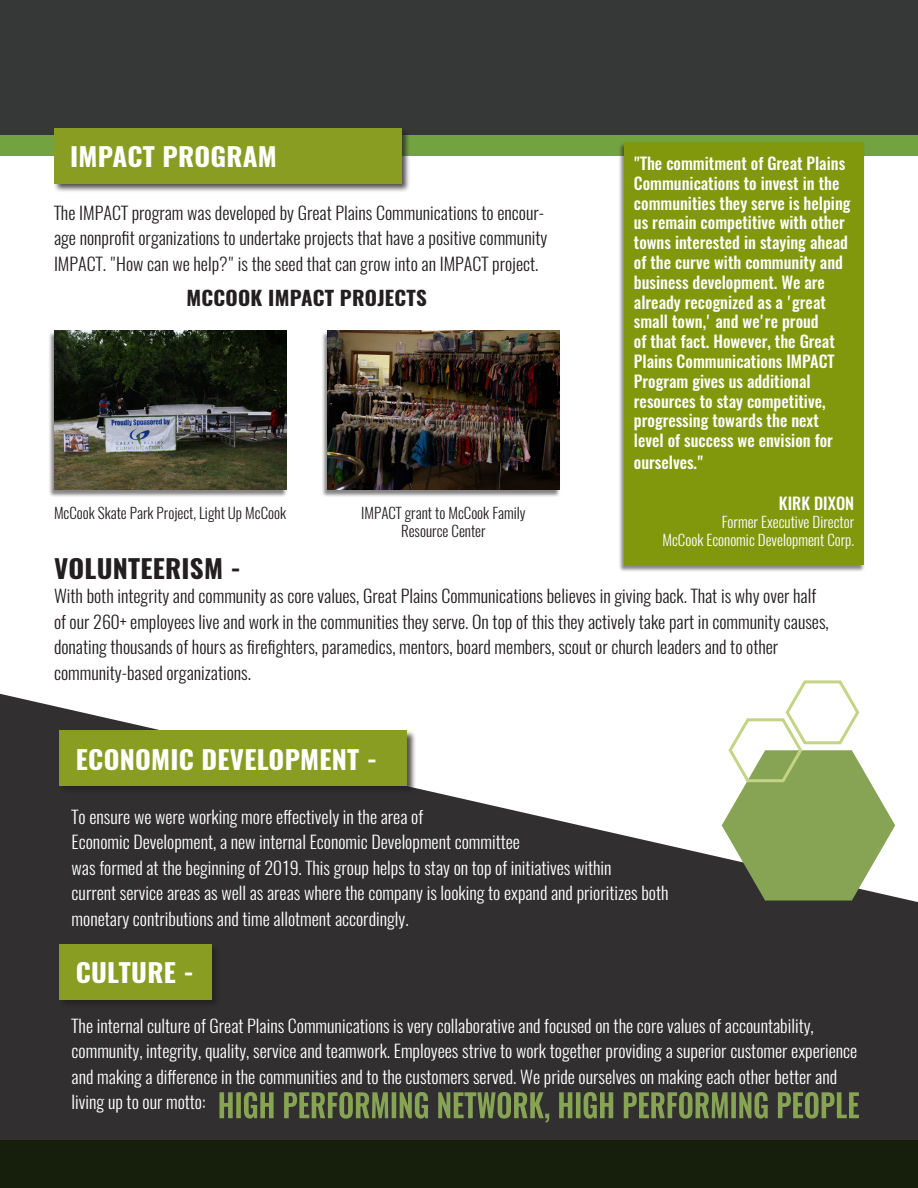
<style>
.page{position:relative;width:918px;height:1188px;background:#fff}
.page>*{position:absolute;margin:0;border:0;box-sizing:border-box;transform-origin:0 0}
.t1{font:700 25.65px "Oswald";letter-spacing:.01em;color:#fff;scale:1.05 1}
.t2{font:700 25.65px "Oswald";letter-spacing:.01em;color:#231f20;scale:1.05 1}
.t3{font:700 19.95px "Oswald";letter-spacing:.01em;color:#231f20;scale:1.05 1}
.t4{font:300 17.7px/25.5px "Oswald";color:#fff}
.t5{font:300 17.7px/25.5px "Oswald";color:#231f20}
.t6{font:500 16.5px/19.8px "Oswald";color:#fff}
.t7{font:300 15px/18px "Oswald";color:#231f20;text-align:center}
.t8{font:300 15px "Oswald";color:#fff}
</style>
<div class="page">
<div style="left:0;top:92px;width:918px;height:64px;background:#73a341"></div>
<div style="left:0;top:0;width:918px;height:135px;background:#363737"></div>
<svg style="left:0;top:694px;width:918px;height:494px;fill:#312f30"></svg>
<div style="left:321px;top:331px;width:239px;height:166px;background:#231f20;opacity:.55"></div>
<img style="left:327px;top:331px;width:232px;height:159px">
<div style="left:48px;top:331px;width:239px;height:166px;background:#231f20;opacity:.55"></div>
<img style="left:54px;top:331px;width:232px;height:159px">
<div style="left:59px;top:730px;width:357px;height:65px;background:#231f20;opacity:.78"></div>
<div style="left:60px;top:731px;width:347px;height:55px;background:#889d22"></div>
<div style="left:58px;top:943px;width:163px;height:66px;background:#2c292a"></div>
<div style="left:59px;top:944px;width:153px;height:56px;background:#889d22"></div>
<div style="left:53px;top:127px;width:357px;height:65px;background:#231f20;opacity:.78"></div>
<div style="left:54px;top:128px;width:347px;height:55px;background:#889d22"></div>
<svg style="left:722px;top:680px;width:173px;height:221px"></svg>
<div style="left:618px;top:143px;width:247px;height:429px;background:#231f20;opacity:.55"></div>
<div style="left:624px;top:142px;width:240px;height:423px;background:#81980d"></div>
<svg style="left:219px;top:1092px;width:640px;height:31px;background:#57633f"></svg>
<p class="t1" style="left:70px;top:139px;width:198px">IMPACT PROGRAM</p>
<p class="t5" style="left:54px;top:200px;width:495px">The IMPACT program was developed by Great Plains Communications to encour&shy;age nonprofit organizations to undertake projects that have a positive community<br>IMPACT. "How can we help?" is the seed that can grow into an IMPACT project.</p>
<p class="t3" style="left:187px;top:284px;width:230px">MCCOOK IMPACT PROJECTS</p>
<p class="t7" style="left:54px;top:504px;width:234px">McCook Skate Park Project, Light Up McCook</p>
<p class="t7" style="left:361px;top:504px;width:166px">IMPACT grant to McCook Family<br>Resource Center</p>
<p class="t2" style="left:54px;top:551px;width:180px">VOLUNTEERISM -</p>
<p class="t6" style="left:634px;top:154px;width:218px">"The commitment of Great Plains<br>Communications to invest in the communities they serve is helping us remain competitive with other towns interested in staying ahead of the curve with community and business development. We are already recognized as a 'great small town,' and we're proud<br>of that fact. However, the Great<br>Plains Communications IMPACT<br>Program gives us additional resources to stay competitive, progressing towards the next level of success we envision for</p>
<p class="t6" style="left:634px;top:452px;width:71px">ourselves."</p>
<p class="t6" style="left:779px;top:494px;width:77px">KIRK DIXON</p>
<p class="t8" style="left:722px;top:512px;width:134px">Former Executive Director</p>
<p class="t8" style="left:662px;top:530px;width:193px">McCook Economic Development Corp.</p>
<p class="t5" style="left:54px;top:584px;width:776px">With both integrity and community as core values, Great Plains Communications believes in giving back. That is why over half of our 260+ employees live and work in the communities they serve. On top of this they actively take part in community causes, donating thousands of hours as firefighters, paramedics, mentors, board members, scout or church leaders and to other community-based organizations.</p>
<p class="t1" style="left:76px;top:742px;width:288px">ECONOMIC DEVELOPMENT -</p>
<p class="t4" style="left:72px;top:804px;width:598px">To ensure we were working more effectively in the area of<br>Economic Development, a new internal Economic Development committee<br>was formed at the beginning of 2019. This group helps to stay on top of initiatives within<br>current service areas as well as areas where the company is looking to expand and prioritizes both monetary contributions and time allotment accordingly.</p>
<p class="t1" style="left:76px;top:955px;width:114px">CULTURE -</p>
<p class="t4" style="left:72px;top:1013px;width:787px">The internal culture of Great Plains Communications is very collaborative and focused on the core values of accountability, community, integrity, quality, service and teamwork. Employees strive to work together providing a superior customer experience and making a difference in the communities and to the customers served. We pride ourselves on making each other better and living up to our motto:</p>
</div>
